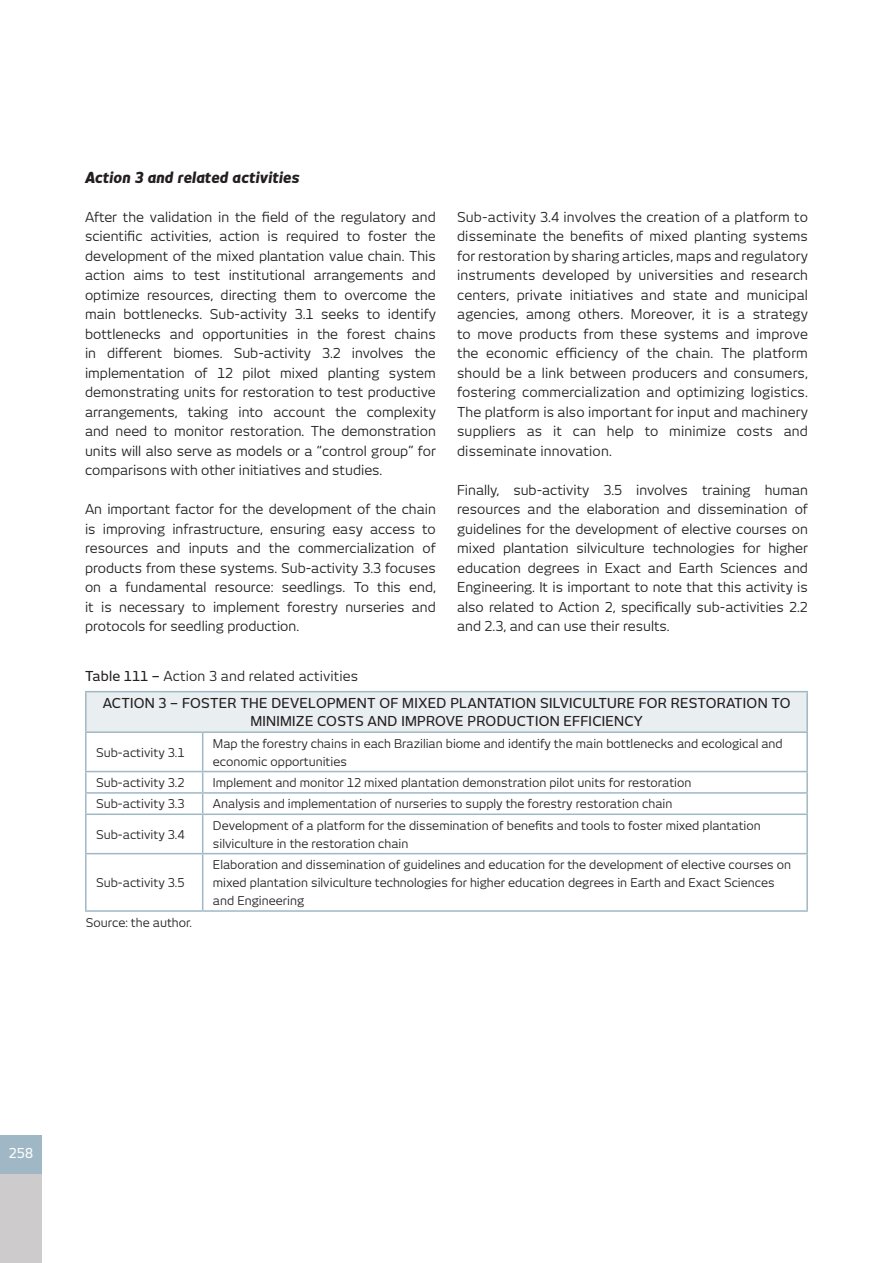
<style>
.page{position:relative;width:893px;height:1263px;background:#fff}
.page>*{position:absolute;margin:0;border:0;box-sizing:border-box;transform-origin:0 0}
.Título_5{font:italic 800 15px "New June";letter-spacing:.01em;color:#231f20}
.Texto_corrido{font:13.5px/19.5px "New June";color:#231f20;text-align:justify}
.titulo_tabela{font:500 13.5px/18px "New June";letter-spacing:.02em;color:#231f20;text-align:center}
.t1{font:500 13.5px "New June";color:#fff}
.texto_tabela{font:12px/18px "New June";color:#231f20}
.s1{font-weight:500}
</style>
<div class="page">
<div style="left:86px;top:692px;width:721px;height:40px;background:#e9eef1"></div>
<hr style="left:806px;top:692px;width:2px;height:39px;background:#a0b7c5">
<hr style="left:85px;top:691px;width:118px;height:1px;background:#a0b7c5">
<hr style="left:85px;top:692px;width:2px;height:39px;background:#a0b7c5">
<hr style="left:203px;top:691px;width:605px;height:1px;background:#a0b7c5">
<hr style="left:85px;top:731px;width:118px;height:2px;background:#a0b7c5">
<hr style="left:85px;top:733px;width:2px;height:38px;background:#a0b7c5">
<hr style="left:203px;top:731px;width:605px;height:2px;background:#a0b7c5">
<hr style="left:202px;top:733px;width:1px;height:38px;background:#a0b7c5">
<hr style="left:806px;top:733px;width:2px;height:38px;background:#a0b7c5">
<hr style="left:85px;top:771px;width:118px;height:1px;background:#a0b7c5">
<hr style="left:85px;top:772px;width:2px;height:20px;background:#a0b7c5">
<hr style="left:203px;top:771px;width:605px;height:1px;background:#a0b7c5">
<hr style="left:806px;top:772px;width:2px;height:20px;background:#a0b7c5">
<hr style="left:85px;top:792px;width:118px;height:2px;background:#a0b7c5">
<svg style="left:85px;top:794px;width:2px;height:19px"></svg>
<hr style="left:203px;top:792px;width:605px;height:2px;background:#a0b7c5">
<svg style="left:202px;top:772px;width:1px;height:41px"></svg>
<svg style="left:806px;top:794px;width:2px;height:19px"></svg>
<hr style="left:85px;top:813px;width:118px;height:2px;background:#a0b7c5">
<hr style="left:85px;top:815px;width:2px;height:38px;background:#a0b7c5">
<hr style="left:203px;top:813px;width:605px;height:2px;background:#a0b7c5">
<hr style="left:202px;top:815px;width:1px;height:38px;background:#a0b7c5">
<hr style="left:806px;top:815px;width:2px;height:38px;background:#a0b7c5">
<hr style="left:85px;top:853px;width:118px;height:1px;background:#a0b7c5">
<hr style="left:85px;top:854px;width:2px;height:56px;background:#a0b7c5">
<hr style="left:203px;top:853px;width:605px;height:1px;background:#a0b7c5">
<hr style="left:202px;top:854px;width:1px;height:56px;background:#a0b7c5">
<hr style="left:806px;top:854px;width:2px;height:56px;background:#a0b7c5">
<hr style="left:85px;top:910px;width:118px;height:2px;background:#a0b7c5">
<hr style="left:203px;top:910px;width:605px;height:2px;background:#a0b7c5">
<div style="left:0;top:1135px;width:42px;height:40px;background:#a0b7c5"></div>
<div style="left:0;top:1175px;width:42px;height:88px;background:#cdcbcc"></div>
<p class="Título_5" style="left:85px;top:168px;width:216px">Action 3 and related activities</p>
<p class="Texto_corrido" style="left:85px;top:207px;width:352px">After the validation in the field of the regulatory and scientific activities, action is required to foster the development of the mixed plantation value chain. This action aims to test institutional arrangements and optimize resources, directing them to overcome the main bottlenecks. Sub-activity 3.1 seeks to identify bottlenecks and opportunities in the forest chains in different biomes. Sub-activity 3.2 involves the implementation of 12 pilot mixed planting system demonstrating units for restoration to test productive arrangements, taking into account the complexity and need to monitor restoration. The demonstration units will also serve as models or a “control group” for comparisons with other initiatives and studies.</p>
<p class="Texto_corrido" style="left:85px;top:499px;width:352px">An important factor for the development of the chain is improving infrastructure, ensuring easy access to resources and inputs and the commercialization of products from these systems. Sub-activity 3.3 focuses on a fundamental resource: seedlings. To this end, it is necessary to implement forestry nurseries and protocols for seedling production.</p>
<p class="Texto_corrido" style="left:457px;top:207px;width:352px">Sub-activity 3.4 involves the creation of a platform to disseminate the benefits of mixed planting systems for restoration by sharing articles, maps and regulatory instruments developed by universities and research centers, private initiatives and state and municipal agencies, among others. Moreover, it is a strategy to move products from these systems and improve the economic efficiency of the chain. The platform should be a link between producers and consumers, fostering commercialization and optimizing logistics.<br>The platform is also important for input and machinery suppliers as it can help to minimize costs and disseminate innovation.</p>
<p class="Texto_corrido" style="left:457px;top:480px;width:352px">Finally, sub-activity 3.5 involves training human resources and the elaboration and dissemination of guidelines for the development of elective courses on mixed plantation silviculture technologies for higher education degrees in Exact and Earth Sciences and Engineering. It is important to note that this activity is also related to Action 2, specifically sub-activities 2.2 and 2.3, and can use their results.</p>
<p class="Texto_corrido" style="left:85px;top:666px;width:275px"><span class="s1">Table 111 –</span> Action 3 and related activities</p>
<p class="titulo_tabela" style="left:103px;top:694px;width:689px">ACTION 3 – FOSTER THE DEVELOPMENT OF MIXED PLANTATION SILVICULTURE FOR RESTORATION TO<br>MINIMIZE COSTS AND IMPROVE PRODUCTION EFFICIENCY</p>
<p class="texto_tabela" style="left:96px;top:743px;width:90px">Sub-activity 3.1</p>
<p class="texto_tabela" style="left:213px;top:734px;width:571px">Map the forestry chains in each Brazilian biome and identify the main bottlenecks and ecological and economic opportunities</p>
<p class="texto_tabela" style="left:96px;top:773px;width:90px">Sub-activity 3.2</p>
<p class="texto_tabela" style="left:213px;top:773px;width:480px">Implement and monitor 12 mixed plantation demonstration pilot units for restoration</p>
<p class="texto_tabela" style="left:96px;top:795px;width:90px">Sub-activity 3.3</p>
<p class="texto_tabela" style="left:213px;top:795px;width:461px">Analysis and implementation of nurseries to supply the forestry restoration chain</p>
<p class="texto_tabela" style="left:96px;top:825px;width:90px">Sub-activity 3.4</p>
<p class="texto_tabela" style="left:213px;top:816px;width:549px">Development of a platform for the dissemination of benefits and tools to foster mixed plantation silviculture in the restoration chain</p>
<p class="texto_tabela" style="left:96px;top:873px;width:90px">Sub-activity 3.5</p>
<p class="texto_tabela" style="left:213px;top:855px;width:580px">Elaboration and dissemination of guidelines and education for the development of elective courses on mixed plantation silviculture technologies for higher education degrees in Earth and Exact Sciences and Engineering</p>
<p class="texto_tabela" style="left:86px;top:913px;width:108px">Source: the author.</p>
<p class="t1" style="left:9px;top:1145px;width:26px">258</p>
</div>
